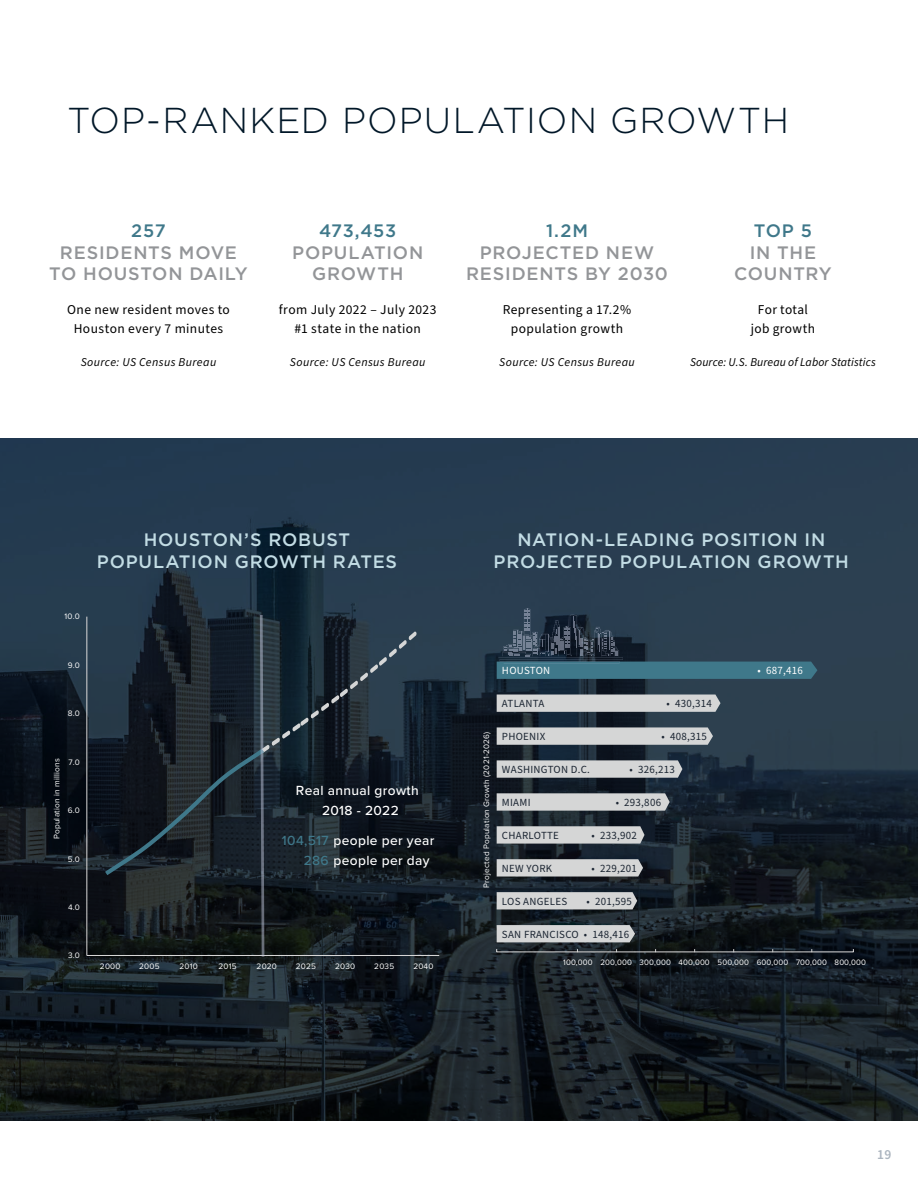
<style>
.page{position:relative;width:918px;height:1188px;background:#fff}
.page>*{position:absolute;margin:0;border:0;box-sizing:border-box;transform-origin:0 0}
.t1{font:300 36px "Gotham";letter-spacing:.03em;color:#011728}
.t2{font:500 18px/21.6px "Gotham";letter-spacing:.04em;color:#c2dce4;text-align:center}
.t3{font:500 18px/21.6px "Gotham";letter-spacing:.045em;color:#939598;text-align:center}
.t4{font:500 18px "Gotham";letter-spacing:.03em;color:#3f788a}
.t5{font:500 13.65px/20.5px "Proxima Nova";letter-spacing:.025em;color:#fff;text-align:center}
.t6{font:13.5px/19.5px "Source Sans Pro";letter-spacing:.03em;color:#000;text-align:center}
.t7{font:600 13.5px "Source Sans Pro";color:#acb5bf}
.t8{font:italic 12px "Source Sans Pro";letter-spacing:.03em;color:#000}
.t9{font:italic 12px "Source Sans Pro";letter-spacing:.01em;color:#000}
.t10{font:10.95px "Source Sans Pro";letter-spacing:.025em;color:#1b2532}
.t11{font:10.95px "Source Sans Pro";letter-spacing:.025em;color:#fff}
.t12{font:8.25px "Proxima Nova";letter-spacing:.025em;color:#fff}
.t13{font:8.1px "Proxima Nova";letter-spacing:.015em;color:#fff}
.s1{color:#3f788a}
</style>
<div class="page">
<img style="left:0;top:438px;width:918px;height:682px">
<hr style="left:87px;top:617px;width:1px;height:338px;background:#dad9d9">
<hr style="left:87px;top:955px;width:352px;height:1px;background:#dad9d9">
<svg style="left:100px;top:615px;width:317px;height:342px;background:#1a242c"></svg>
<svg style="left:497px;top:695px;width:224px;height:17px;background:#d0d2d2"></svg>
<svg style="left:497px;top:727px;width:216px;height:18px;background:#cccdce"></svg>
<svg style="left:497px;top:760px;width:185px;height:18px;background:#cbcdce"></svg>
<svg style="left:497px;top:793px;width:173px;height:18px;background:#cbcccd"></svg>
<svg style="left:497px;top:826px;width:148px;height:18px;background:#cacccc"></svg>
<svg style="left:497px;top:859px;width:146px;height:18px;background:#cacbcc"></svg>
<svg style="left:497px;top:892px;width:140px;height:17px;background:#d0d1d1"></svg>
<svg style="left:497px;top:925px;width:138px;height:17px;background:#d0d1d1"></svg>
<svg style="left:497px;top:608px;width:320px;height:71px;background:#304b5c"></svg>
<h1 class="t1" style="left:68px;top:98px;width:723px">TOP-RANKED POPULATION GROWTH</h1>
<h2 class="t4" style="left:131px;top:219px;width:36px">257</h2>
<h2 class="t3" style="left:49px;top:241px;width:200px">RESIDENTS MOVE<br>TO HOUSTON DAILY</h2>
<p class="t6" style="left:67px;top:300px;width:164px">One new resident moves to<br>Houston every 7 minutes</p>
<p class="t8" style="left:81px;top:354px;width:137px">Source: US Census Bureau</p>
<h2 class="t4" style="left:319px;top:219px;width:79px">473,453</h2>
<h2 class="t3" style="left:292px;top:241px;width:133px">POPULATION<br>GROWTH</h2>
<p class="t6" style="left:279px;top:300px;width:159px">from July 2022 – July 2023 #1 state in the nation</p>
<p class="t8" style="left:290px;top:354px;width:137px">Source: US Census Bureau</p>
<h2 class="t4" style="left:546px;top:219px;width:43px">1.2M</h2>
<h2 class="t3" style="left:466px;top:241px;width:203px">PROJECTED NEW<br>RESIDENTS BY 2030</h2>
<p class="t6" style="left:503px;top:300px;width:130px">Representing a 17.2% population growth</p>
<p class="t8" style="left:499px;top:354px;width:137px">Source: US Census Bureau</p>
<h2 class="t4" style="left:754px;top:219px;width:60px">TOP 5</h2>
<h2 class="t3" style="left:734px;top:241px;width:99px">IN THE<br>COUNTRY</h2>
<p class="t6" style="left:751px;top:300px;width:66px">For total job growth</p>
<p class="t9" style="left:690px;top:354px;width:187px">Source: U.S. Bureau of Labor Statistics</p>
<p class="t12" style="left:65px;top:610px;width:17px">10.0</p>
<p class="t12" style="left:68px;top:659px;width:14px">9.0</p>
<p class="t12" style="left:68px;top:707px;width:14px">8.0</p>
<p class="t12" style="left:51px;top:839px;width:82px;rotate:-90deg">Population in millions</p>
<p class="t12" style="left:68px;top:756px;width:13px">7.0</p>
<p class="t12" style="left:68px;top:804px;width:14px">6.0</p>
<p class="t12" style="left:68px;top:853px;width:14px">5.0</p>
<p class="t12" style="left:68px;top:901px;width:13px">4.0</p>
<p class="t12" style="left:68px;top:950px;width:13px">3.0</p>
<h2 class="t2" style="left:97px;top:529px;width:302px">HOUSTON’S ROBUST<br>POPULATION GROWTH RATES</h2>
<h2 class="t2" style="left:494px;top:529px;width:357px">NATION-LEADING POSITION IN<br>PROJECTED POPULATION GROWTH</h2>
<p class="t5" style="left:296px;top:780px;width:124px">Real annual growth<br>2018 - 2022</p>
<p class="t5" style="left:304px;top:830px;width:132px;line-height:19.5px;text-align:left;text-indent:-22px"><span class="s1">104,517</span> people per year<br><span class="s1">286</span> people per day</p>
<p class="t12" style="left:100px;top:960px;width:22px">2000</p>
<p class="t12" style="left:139px;top:960px;width:22px">2005</p>
<p class="t12" style="left:179px;top:960px;width:20px">2010</p>
<p class="t12" style="left:219px;top:960px;width:20px">2015</p>
<p class="t12" style="left:257px;top:960px;width:22px">2020</p>
<p class="t12" style="left:296px;top:960px;width:22px">2025</p>
<p class="t12" style="left:335px;top:960px;width:22px">2030</p>
<p class="t12" style="left:374px;top:960px;width:21px">2035</p>
<p class="t12" style="left:413px;top:960px;width:22px">2040</p>
<p class="t13" style="left:480px;top:888px;width:158px;rotate:-90deg">Projected Population Growth (2021-2026)</p>
<p class="t11" style="left:502px;top:663px;width:50px">HOUSTON</p>
<p class="t11" style="left:758px;top:663px;width:47px">• 687,416</p>
<p class="t10" style="left:502px;top:696px;width:44px">ATLANTA</p>
<p class="t10" style="left:667px;top:696px;width:47px">• 430,314</p>
<p class="t10" style="left:502px;top:729px;width:45px">PHOENIX</p>
<p class="t10" style="left:662px;top:729px;width:47px">• 408,315</p>
<p class="t10" style="left:502px;top:762px;width:90px">WASHINGTON D.C.</p>
<p class="t10" style="left:630px;top:762px;width:47px">• 326,213</p>
<p class="t10" style="left:502px;top:795px;width:30px">MIAMI</p>
<p class="t10" style="left:616px;top:795px;width:47px">• 293,806</p>
<p class="t10" style="left:502px;top:828px;width:59px">CHARLOTTE</p>
<p class="t10" style="left:592px;top:828px;width:47px">• 233,902</p>
<p class="t10" style="left:502px;top:861px;width:52px">NEW YORK</p>
<p class="t10" style="left:592px;top:861px;width:47px">• 229,201</p>
<p class="t10" style="left:502px;top:894px;width:67px">LOS ANGELES</p>
<p class="t10" style="left:587px;top:894px;width:47px">• 201,595</p>
<p class="t10" style="left:502px;top:927px;width:129px">SAN FRANCISCO • 148,416</p>
<p class="t13" style="left:563px;top:956px;width:70px">100,000 200,000</p>
<p class="t13" style="left:718px;top:956px;width:33px">500,000</p>
<p class="t13" style="left:796px;top:956px;width:32px">700,000</p>
<p class="t13" style="left:640px;top:956px;width:33px">300,000</p>
<p class="t13" style="left:679px;top:956px;width:33px">400,000</p>
<p class="t13" style="left:757px;top:956px;width:33px">600,000</p>
<p class="t13" style="left:835px;top:956px;width:33px">800,000</p>
<p class="t7" style="left:877px;top:1145px;width:16px">19</p>
</div>
